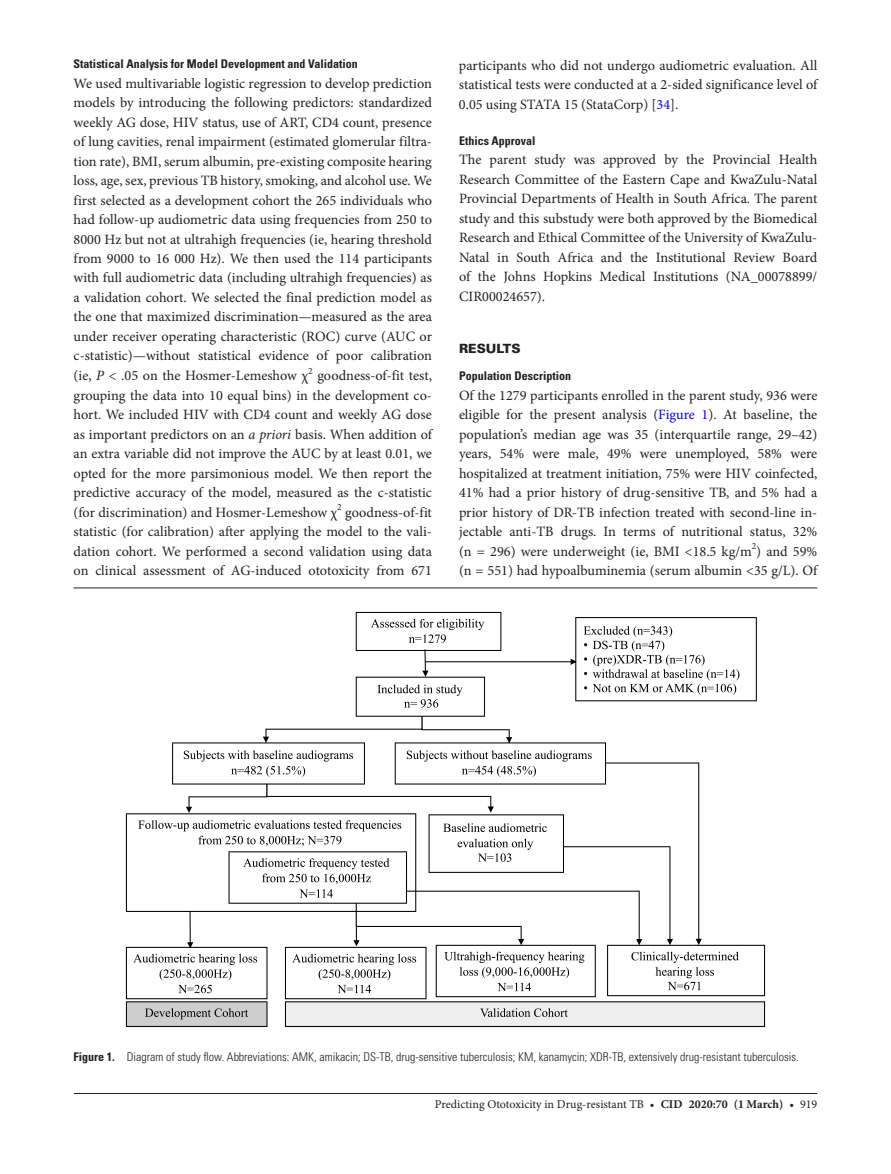
<style>
.page{position:relative;width:891px;height:1174px;background:#fff}
.page>*{position:absolute;margin:0;border:0;box-sizing:border-box;transform-origin:0 0}
.t1{font:14.25px/19.5px "Minion Pro";color:#231f20;text-align:justify}
.t2{font:900 12.75px "Univers LT Std";color:#231f20}
.t3{font:300 condensed 12px "Univers LT Std";color:#231f20}
.t4{font:700 condensed 12px "Univers LT Std";color:#231f20}
.t5{font:12px "Minion Pro";color:#231f20}
.s1{font-style:italic}
.s2{color:#00f}
.s3{font-weight:700}
</style>
<div class="page">
<hr style="left:74px;top:1093px;width:743px;height:1px;background:#231f20">
<hr style="left:74px;top:588px;width:743px;height:1px;background:#231f20">
<img style="left:125px;top:611px;width:641px;height:416px">
<p class="t4" style="left:74px;top:56px;width:286px">Statistical Analysis for Model Development and Validation</p>
<p class="t1" style="left:74px;top:73px;width:360px">We used multivariable logistic regression to develop prediction models by introducing the following predictors: standardized weekly AG dose, HIV status, use of ART, CD4 count, presence of lung cavities, renal impairment (estimated glomerular filtra&shy;tion rate), BMI, serum albumin, pre-existing composite hearing loss, age, sex, previous TB history, smoking, and alcohol use. We first selected as a development cohort the 265 individuals who had follow-up audiometric data using frequencies from 250 to 8000 Hz but not at ultrahigh frequencies (ie, hearing threshold from 9000 to 16 000 Hz). We then used the 114 participants with full audiometric data (including ultrahigh frequencies) as a validation cohort. We selected the final prediction model as the one that maximized discrimination—measured as the area under receiver operating characteristic (ROC) curve (AUC or c-statistic)—without statistical evidence of poor calibration (ie, <span class="s1">P</span> &lt; .05 on the Hosmer-Lemeshow χ<sup>2</sup> goodness-of-fit test, grouping the data into 10 equal bins) in the development co&shy;hort. We included HIV with CD4 count and weekly AG dose as important predictors on an <span class="s1">a priori</span> basis. When addition of an extra variable did not improve the AUC by at least 0.01, we opted for the more parsimonious model. We then report the predictive accuracy of the model, measured as the c-statistic (for discrimination) and Hosmer-Lemeshow χ<sup>2</sup> goodness-of-fit statistic (for calibration) after applying the model to the vali&shy;dation cohort. We performed a second validation using data on clinical assessment of AG-induced ototoxicity from 671</p>
<p class="t1" style="left:459px;top:55px;width:360px">participants who did not undergo audiometric evaluation. All statistical tests were conducted at a 2-sided significance level of 0.05 using STATA 15 (StataCorp) [<span class="s2">34</span>].</p>
<p class="t4" style="left:459px;top:133px;width:78px">Ethics Approval</p>
<p class="t1" style="left:459px;top:150px;width:360px">The parent study was approved by the Provincial Health Research Committee of the Eastern Cape and KwaZulu-Natal Provincial Departments of Health in South Africa. The parent study and this substudy were both approved by the Biomedical Research and Ethical Committee of the University of KwaZulu-Natal in South Africa and the Institutional Review Board of the Johns Hopkins Medical Institutions (NA_00078899/ CIR00024657).</p>
<p class="t2" style="left:459px;top:341px;width:63px">RESULTS</p>
<p class="t4" style="left:459px;top:369px;width:114px">Population Description</p>
<p class="t1" style="left:459px;top:385px;width:360px">Of the 1279 participants enrolled in the parent study, 936 were eligible for the present analysis (<span class="s2">Figure 1</span>). At baseline, the population’s median age was 35 (interquartile range, 29–42) years, 54% were male, 49% were unemployed, 58% were hospitalized at treatment initiation, 75% were HIV coinfected, 41% had a prior history of drug-sensitive TB, and 5% had a prior history of DR-TB infection treated with second-line in&shy;jectable anti-TB drugs. In terms of nutritional status, 32% (n = 296) were underweight (ie, BMI &lt;18.5 kg/m<sup>2</sup>) and 59% (n = 551) had hypoalbuminemia (serum albumin &lt;35 g/L). Of</p>
<p class="t3" style="left:74px;top:1050px;width:727px"><span class="s3">Figure 1.</span> Diagram of study flow. Abbreviations: AMK, amikacin; DS-TB, drug-sensitive tuberculosis; KM, kanamycin; XDR-TB, extensively drug-resistant tuberculosis.</p>
<p class="t5" style="left:435px;top:1096px;width:384px">Predicting Ototoxicity in Drug-resistant TB • <span class="s3">cid 2020:70 (1 March)</span> • 919</p>
</div>
